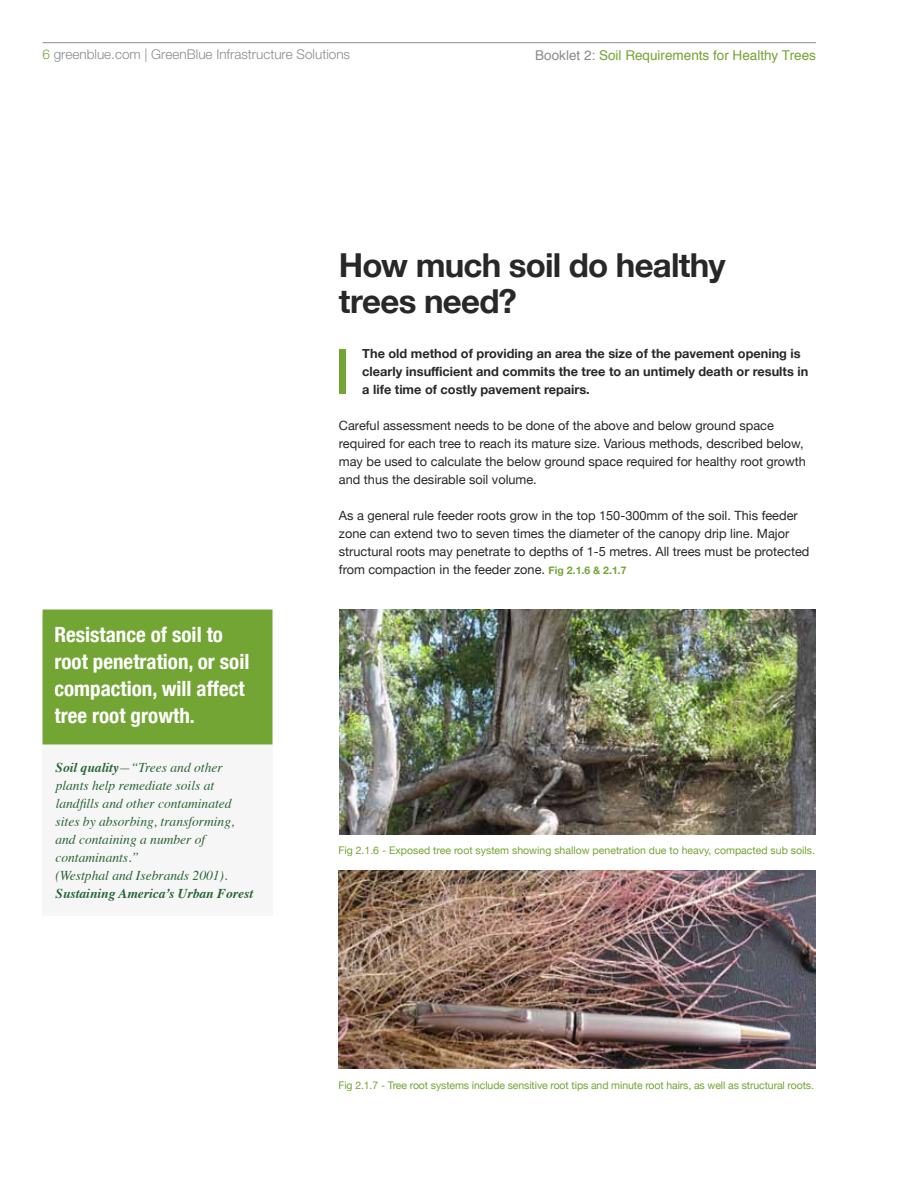
<style>
.page{position:relative;width:918px;height:1188px;background:#fff}
.page>*{position:absolute;margin:0;border:0;box-sizing:border-box;transform-origin:0 0}
.t1{font:700 33px/36px "Helvetica Neue";letter-spacing:-.025em;color:#292829}
.t2{font:700 condensed 21px/27px "Helvetica Neue";color:#fff}
.t3{font:italic 13.5px/18px "Times";color:#276533}
.t4{font:300 13.5px "Helvetica Neue LT Std";color:#8a8c8e}
.t5{font:13.5px "Helvetica";color:#73a534}
.t6{font:italic 700 13.5px "Times";color:#276533}
.t7{font:12.75px/18px "Helvetica Neue";color:#292829}
.t8{font:700 12.75px/18px "Helvetica Neue";color:#292829}
.t9{font:10.5px "Helvetica Neue";letter-spacing:-.01em;color:#73a534}
.s1{color:#73a534}
.s2{color:#8a8c8e}
.s3{font-weight:700}
.s4{font-weight:700;font-size:10.5px;color:#73a534}
</style>
<div class="page">
<hr style="left:43px;top:42px;width:773px;height:1px;background:#8a8c8e">
<div style="left:339px;top:349px;width:6px;height:45px;background:#73a534"></div>
<div style="left:43px;top:745px;width:230px;height:171px;background:#f6f6f6"></div>
<div style="left:49px;top:616px;width:218px;height:123px;background:#73a534"></div>
<div style="left:43px;top:610px;width:230px;height:135px;border:12px solid #73a534"></div>
<img style="left:340px;top:610px;width:476px;height:225px">
<img style="left:339px;top:871px;width:477px;height:198px">
<p class="t4" style="left:43px;top:45px;width:309px"><span class="s1">6</span> greenblue.com | GreenBlue Infrastructure Solutions</p>
<p class="t5" style="left:535px;top:45px;width:282px"><span class="s2">Booklet 2:</span> Soil Requirements for Healthy Trees</p>
<h2 class="t2" style="left:55px;top:619px;width:196px">Resistance of soil to root penetration, or soil compaction, will affect tree root growth.</h2>
<p class="t3" style="left:55px;top:757px;width:181px"><span class="s3">Soil quality</span>—“Trees and other plants help remediate soils at landfills and other contaminated sites by absorbing, transforming, and containing a number of contaminants.”<br>(Westphal and Isebrands 2001).</p>
<p class="t6" style="left:56px;top:880px;width:199px">Sustaining America’s Urban Forest</p>
<h1 class="t1" style="left:339px;top:245px;width:388px">How much soil do healthy trees need?</h1>
<p class="t8" style="left:362px;top:343px;width:447px">The old method of providing an area the size of the pavement opening is clearly insufficient and commits the tree to an untimely death or results in a life time of costly pavement repairs.</p>
<p class="t7" style="left:339px;top:415px;width:469px">Careful assessment needs to be done of the above and below ground space required for each tree to reach its mature size. Various methods, described below, may be used to calculate the below ground space required for healthy root growth and thus the desirable soil volume.</p>
<p class="t7" style="left:339px;top:505px;width:472px">As a general rule feeder roots grow in the top 150-300mm of the soil. This feeder zone can extend two to seven times the diameter of the canopy drip line. Major structural roots may penetrate to depths of 1-5 metres. All trees must be protected from compaction in the feeder zone. <span class="s4">Fig 2.1.6 &amp; 2.1.7</span></p>
<p class="t9" style="left:338px;top:841px;width:478px">Fig 2.1.6 - Exposed tree root system showing shallow penetration due to heavy, compacted sub soils.</p>
<p class="t9" style="left:338px;top:1077px;width:477px">Fig 2.1.7 - Tree root systems include sensitive root tips and minute root hairs, as well as structural roots.</p>
</div>
